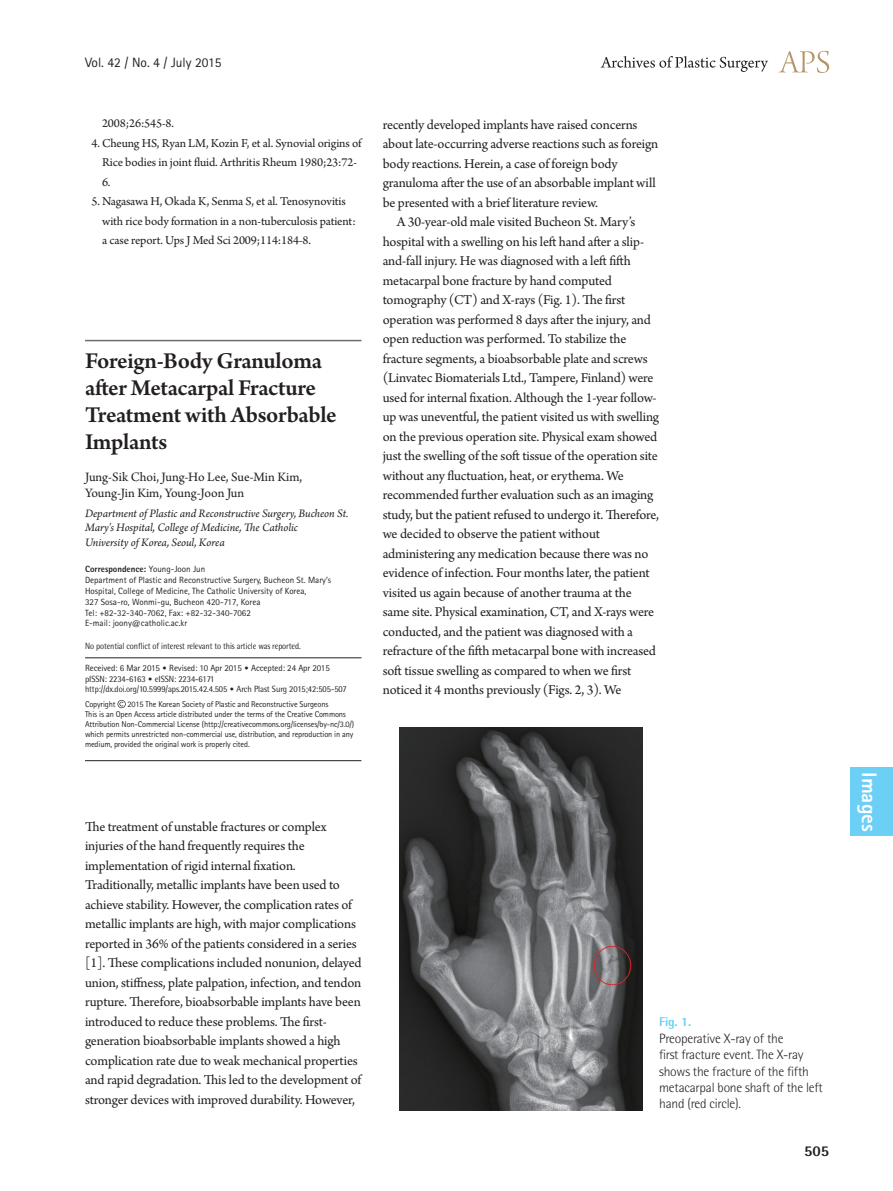
<style>
.page{position:relative;width:893px;height:1191px;background:#fff}
.page>*{position:absolute;margin:0;border:0;box-sizing:border-box;transform-origin:0 0}
.제목{font:600 24px/27px "Arno Pro";letter-spacing:-.015em;color:#231f20}
.논문_분류_옆{font:800 21px "Rotis Sans Serif Std";color:#fff}
.t1{font:800 15px "Rotis Semi Sans Std";color:#231f20}
.본문{font:14.25px/19.5px "Arno Pro";letter-spacing:-.01em;color:#231f20}
.표_그림_설명{font:300 13.5px/16.2px "Rotis Semi Sans Std";letter-spacing:-.015em;color:#231f20}
.저자{font:13.5px/16.5px "Arno Pro";color:#231f20}
.t2{font:13.5px "Rotis Sans Serif Std";color:#231f20}
.참고문헌_1{font:12.75px/19.5px "Arno Pro";letter-spacing:-.01em;color:#231f20}
.표_그림_설명-2{font:800 12.75px "Rotis Semi Sans Std";color:#6bcff6}
.소속{font:italic 12px/14.4px "Arno Pro";letter-spacing:-.005em;color:#231f20}
.교신저자주소{font:9px/10.8px "Rotis Sans Serif Std";color:#231f20}
.t3{font:9px/10.8px "Rotis Semi Sans Std";letter-spacing:-.01em;color:#231f20;scale:.95 1}
.t4{font:9px "Rotis Semi Sans Std";letter-spacing:-.01em;color:#231f20;scale:.9 1}
.교신저자주소-2{font:800 9px "Rotis Sans Serif Std";color:#231f20}
.교신저자{font:8.4px/10.1px "Rotis Sans Serif Std";letter-spacing:-.015em;color:#231f20}
.s1{font-weight:400}
.s2{font-family:"Rotis Sans Serif Std"}
.s3{font-family:"DIN Pro";font-weight:300}
</style>
<div class="page">
<svg style="left:779px;top:51px;width:50px;height:22px"></svg>
<svg style="left:601px;top:56px;width:167px;height:16px"></svg>
<hr style="left:85px;top:657px;width:276px;height:1px;background:#231f20">
<hr style="left:85px;top:760px;width:276px;height:1px;background:#231f20">
<svg style="left:118px;top:700px;width:8px;height:8px"></svg>
<hr style="left:85px;top:340px;width:276px;height:1px;background:#6c6d70">
<img style="left:400px;top:727px;width:242px;height:383px">
<div style="left:850px;top:767px;width:43px;height:69px;background:#6bcff6"></div>
<p class="t2" style="left:85px;top:54px;width:138px">Vol. 42 / No. 4 / July 2015</p>
<p class="참고문헌_1" style="left:102px;top:114px;width:74px">2008;26:545-8.</p>
<p class="참고문헌_1" style="left:102px;top:134px;width:261px;text-indent:-11px">4. Cheung HS, Ryan LM, Kozin F, et al. Synovial origins of<br>Rice bodies in joint fluid. Arthritis Rheum 1980;23:72-<br>6.</p>
<p class="참고문헌_1" style="left:102px;top:192px;width:255px;text-indent:-11px">5. Nagasawa H, Okada K, Senma S, et al. Tenosynovitis with rice body formation in a non-tuberculosis patient: a case report. Ups J Med Sci 2009;114:184-8.</p>
<p class="제목" style="left:85px;top:349px;width:253px">Foreign-Body Granuloma after Metacarpal Fracture<br>Treatment with Absorbable<br>Implants</p>
<p class="저자" style="left:85px;top:469px;width:219px">Jung-Sik Choi, Jung-Ho Lee, Sue-Min Kim,<br>Young-Jin Kim, Young-Joon Jun</p>
<p class="소속" style="left:85px;top:506px;width:265px">Department of Plastic and Reconstructive Surgery, Bucheon St.<br>Mary's Hospital, College of Medicine, The Catholic</p>
<p class="소속" style="left:85px;top:535px;width:141px">University of Korea, Seoul, Korea</p>
<p class="교신저자주소-2" style="left:85px;top:563px;width:122px">Correspondence: <span class="s1">Young-Joon Jun</span></p>
<p class="교신저자주소" style="left:85px;top:574px;width:248px">Department of Plastic and Reconstructive Surgery, Bucheon St. Mary’s<br>Hospital, College of Medicine, The Catholic University of Korea,<br>327 Sosa-ro, Wonmi-gu, Bucheon 420-717, Korea</p>
<p class="교신저자주소" style="left:85px;top:607px;width:167px">Tel: +82-32-340-7062, Fax: +82-32-340-7062</p>
<p class="교신저자주소" style="left:85px;top:618px;width:104px">E-mail: joony@catholic.ac.kr</p>
<p class="t4" style="left:85px;top:641px;width:241px">No potential conflict of interest relevant to this article was reported.</p>
<p class="t3" style="left:85px;top:662px;width:277px"><span class="s2">Received: 6 Mar 2015</span> <span class="s3">•</span> <span class="s2">Revised: 10 Apr 2015</span> <span class="s3">•</span> <span class="s2">Accepted: 24 Apr 2015 </span>pISSN: 2234-6163 <span class="s3">•</span> eISSN: 2234-6171 http://dx.doi.org/10.5999/aps.2015.42.4.505 <span class="s3">•</span> Arch Plast Surg 2015;42:505-507</p>
<p class="교신저자" style="left:85px;top:699px;width:32px">Copyright</p>
<p class="교신저자" style="left:128px;top:699px;width:202px">2015 The Korean Society of Plastic and Reconstructive Surgeons</p>
<p class="교신저자" style="left:85px;top:709px;width:271px">This is an Open Access article distributed under the terms of the Creative Commons Attribution Non-Commercial License (http://creativecommons.org/licenses/by-nc/3.0/) which permits unrestricted non-commercial use, distribution, and reproduction in any medium, provided the original work is properly cited.</p>
<p class="본문" style="left:383px;top:115px;width:277px">recently developed implants have raised concerns about late-occurring adverse reactions such as foreign body reactions. Herein, a case of foreign body granuloma after the use of an absorbable implant will be presented with a brief literature review.</p>
<p class="본문" style="left:383px;top:213px;width:278px;text-indent:14px">A 30-year-old male visited Bucheon St. Mary’s hospital with a swelling on his left hand after a slip&shy;and-fall injury. He was diagnosed with a left fifth metacarpal bone fracture by hand computed tomography (CT) and X-rays (Fig. 1). The first operation was performed 8 days after the injury, and open reduction was performed. To stabilize the fracture segments, a bioabsorbable plate and screws (Linvatec Biomaterials Ltd., Tampere, Finland) were used for internal fixation. Although the 1-year follow&shy;up was uneventful, the patient visited us with swelling on the previous operation site. Physical exam showed just the swelling of the soft tissue of the operation site without any fluctuation, heat, or erythema. We recommended further evaluation such as an imaging study, but the patient refused to undergo it. Therefore, we decided to observe the patient without administering any medication because there was no evidence of infection. Four months later, the patient visited us again because of another trauma at the same site. Physical examination, CT, and X-rays were conducted, and the patient was diagnosed with a refracture of the fifth metacarpal bone with increased soft tissue swelling as compared to when we first noticed it 4 months previously (Figs. 2, 3). We</p>
<p class="본문" style="left:85px;top:817px;width:278px">The treatment of unstable fractures or complex injuries of the hand frequently requires the implementation of rigid internal fixation.<br>Traditionally, metallic implants have been used to achieve stability. However, the complication rates of metallic implants are high, with major complications reported in 36% of the patients considered in a series [1]. These complications included nonunion, delayed union, stiffness, plate palpation, infection, and tendon rupture. Therefore, bioabsorbable implants have been introduced to reduce these problems. The first&shy;generation bioabsorbable implants showed a high complication rate due to weak mechanical properties and rapid degradation. This led to the development of stronger devices with improved durability. However,</p>
<p class="표_그림_설명-2" style="left:659px;top:1014px;width:33px">Fig. 1.</p>
<p class="표_그림_설명" style="left:659px;top:1030px;width:165px">Preoperative X-ray of the<br>first fracture event. The X-ray shows the fracture of the fifth metacarpal bone shaft of the left hand (red circle).</p>
<p class="t1" style="left:804px;top:1141px;width:27px">505</p>
<p class="논문_분류_옆" style="left:882px;top:772px;width:61px;rotate:90deg">Images</p>
</div>
